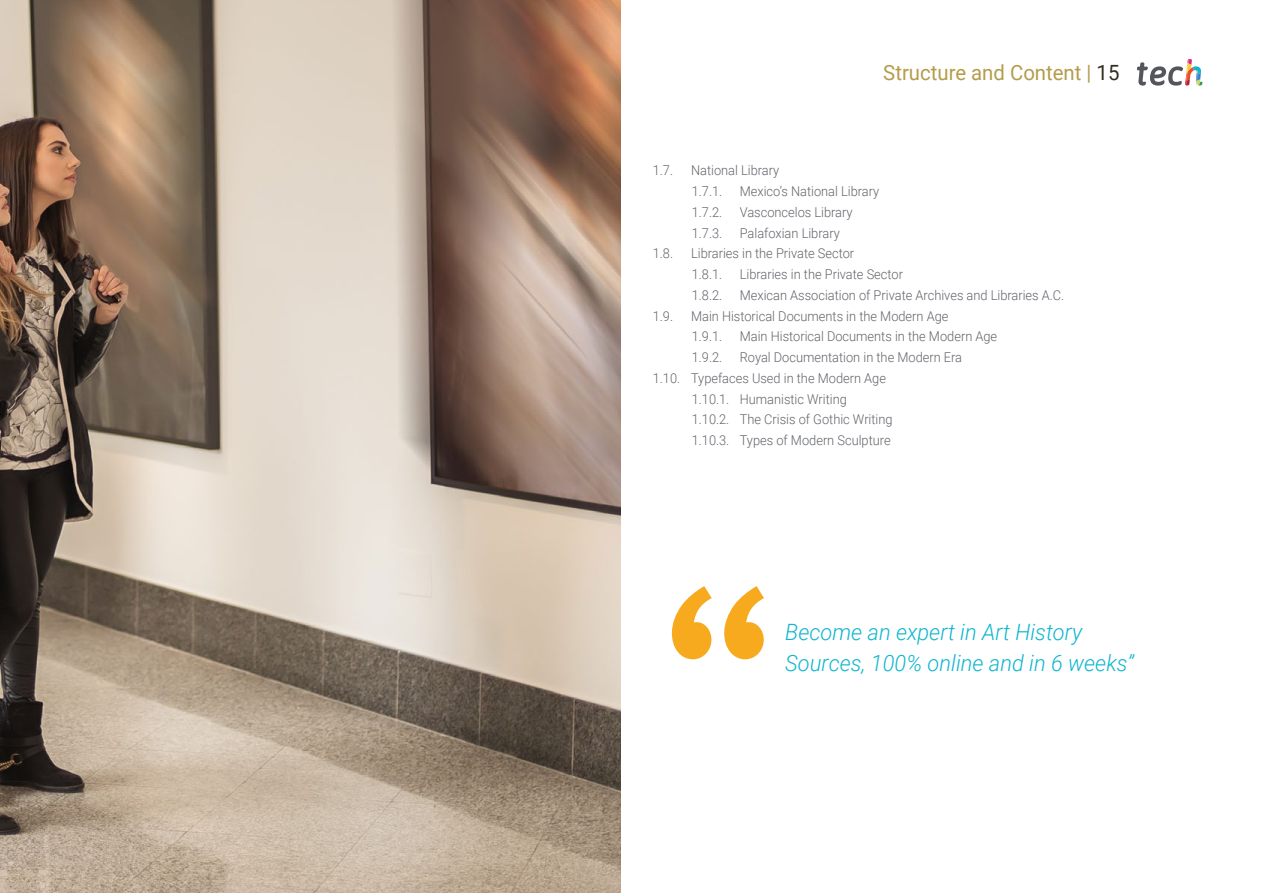
<style>
.page{position:relative;width:1263px;height:893px;background:#fff}
.page>*{position:absolute;margin:0;border:0;box-sizing:border-box;transform-origin:0 0}
.t1{font:italic 300 22.5px/31.5px "Roboto";color:#0fb6cf}
.t2{font:21px "Roboto";color:#b49c4b}
.t3{font:300 13.5px/20.7px "Roboto";color:#61646a;scale:.95 1}
.s1{color:#312e20}
</style>
<div class="page">
<img style="left:0;top:0;width:621px;height:893px">
<svg style="left:1137px;top:59px;width:65px;height:27px"></svg>
<svg style="left:672px;top:586px;width:92px;height:73px"></svg>
<h2 class="t2" style="left:883px;top:57px;width:238px">Structure and Content | <span class="s1">15</span></h2>
<p class="t3" style="left:653px;top:160px;width:23px">1.7.</p>
<p class="t3" style="left:691px;top:160px;width:94px">National Library<br>1.7.1.</p>
<p class="t3" style="left:740px;top:180px;width:148px">Mexico’s National Library</p>
<p class="t3" style="left:692px;top:201px;width:34px">1.7.2.</p>
<p class="t3" style="left:740px;top:201px;width:120px">Vasconcelos Library</p>
<p class="t3" style="left:692px;top:222px;width:34px">1.7.3.</p>
<p class="t3" style="left:740px;top:222px;width:107px">Palafoxian Library</p>
<p class="t3" style="left:653px;top:243px;width:23px">1.8.</p>
<p class="t3" style="left:691px;top:243px;width:173px">Libraries in the Private Sector<br>1.8.1.</p>
<p class="t3" style="left:740px;top:263px;width:173px">Libraries in the Private Sector</p>
<p class="t3" style="left:692px;top:284px;width:34px">1.8.2.</p>
<p class="t3" style="left:740px;top:284px;width:343px">Mexican Association of Private Archives and Libraries A.C.</p>
<p class="t3" style="left:653px;top:305px;width:23px">1.9.</p>
<p class="t3" style="left:691px;top:305px;width:273px">Main Historical Documents in the Modern Age<br>1.9.1.</p>
<p class="t3" style="left:740px;top:326px;width:273px">Main Historical Documents in the Modern Age</p>
<p class="t3" style="left:692px;top:346px;width:34px">1.9.2.</p>
<p class="t3" style="left:740px;top:346px;width:236px">Royal Documentation in the Modern Era</p>
<p class="t3" style="left:653px;top:367px;width:247px">1.10. Typefaces Used in the Modern Age</p>
<p class="t3" style="left:692px;top:388px;width:165px">1.10.1. Humanistic Writing</p>
<p class="t3" style="left:692px;top:409px;width:213px">1.10.2. The Crisis of Gothic Writing</p>
<p class="t3" style="left:692px;top:429px;width:211px">1.10.3. Types of Modern Sculpture</p>
<h1 class="t1" style="left:785px;top:615px;width:350px">Become an expert in Art History<br>Sources, 100% online and in 6 weeks”</h1>
</div>
